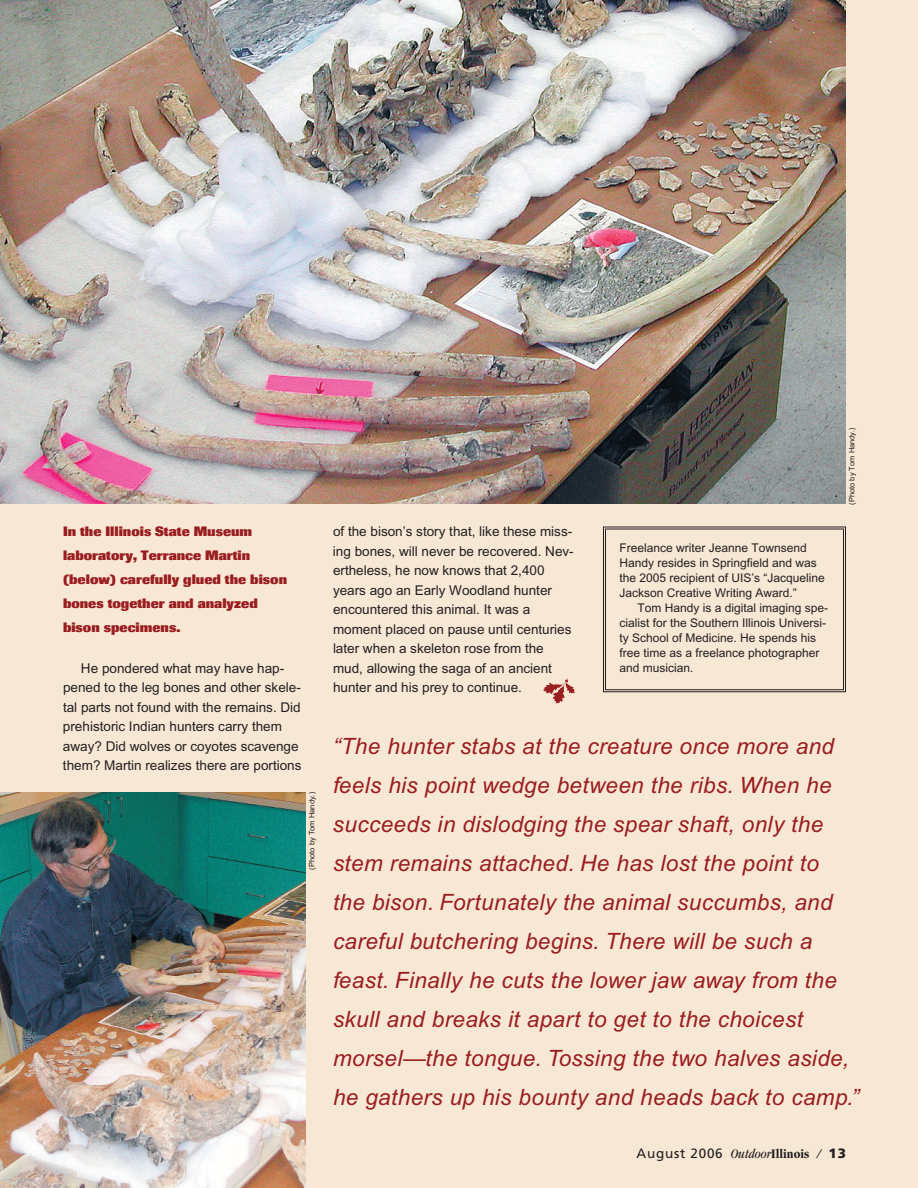
<style>
.page{position:relative;width:918px;height:1188px;background:#f7e7d5}
.page>*{position:absolute;margin:0;border:0;box-sizing:border-box;transform-origin:0 0}
.t1{font:italic 22.5px/39px "Arial";letter-spacing:.015em;color:#9a1d20}
.t2{font:13.5px/19.5px "Arial";color:#231f20}
.t3{font:800 13.5px/24px "Imago";color:#9a1d20}
.t4{font:13.5px "Frutiger";letter-spacing:.055em;color:#231f20}
.t5{font:12px/15px "Arial";color:#231f20}
.t6{font:7.5px "Arial";color:#231f20}
.s1{font-family:"Garamond";font-style:italic;font-stretch:condensed}
.s2{font-family:"Garamond";font-weight:700;font-stretch:condensed}
.s3{font-weight:900}
</style>
<div class="page">
<img style="left:543px;top:678px;width:31px;height:25px">
<div style="left:603px;top:526px;width:243px;height:166px;border:1px solid #231f20"></div>
<div style="left:605px;top:528px;width:239px;height:162px;border:1px solid #231f20"></div>
<img style="left:0;top:792px;width:306px;height:396px">
<img style="left:0;top:0;width:846px;height:504px">
<p class="t3" style="left:63px;top:521px;width:226px">In the Illinois State Museum laboratory, Terrance Martin (below) carefully glued the bison bones together and analyzed bison specimens.</p>
<p class="t2" style="left:63px;top:659px;width:240px;text-indent:18px">He pondered what may have hap&shy;pened to the leg bones and other skele&shy;tal parts not found with the remains. Did prehistoric Indian hunters carry them away? Did wolves or coyotes scavenge them? Martin realizes there are portions</p>
<p class="t6" style="left:309px;top:870px;width:79px;rotate:-90deg">(Photo by Tom Handy.)</p>
<p class="t2" style="left:333px;top:523px;width:242px">of the bison’s story that, like these miss&shy;ing bones, will never be recovered. Nev&shy;ertheless, he now knows that 2,400 years ago an Early Woodland hunter encountered this animal. It was a moment placed on pause until centuries later when a skeleton rose from the mud, allowing the saga of an ancient hunter and his prey to continue.</p>
<p class="t5" style="left:620px;top:541px;width:207px">Freelance writer Jeanne Townsend Handy resides in Springfield and was the 2005 recipient of UIS’s “Jacqueline Jackson Creative Writing Award.”</p>
<p class="t5" style="left:620px;top:601px;width:210px;text-indent:18px">Tom Handy is a digital imaging spe&shy;cialist for the Southern Illinois Universi&shy;ty School of Medicine. He spends his free time as a freelance photographer and musician.</p>
<p class="t6" style="left:849px;top:505px;width:79px;rotate:-90deg">(Photo by Tom Handy.)</p>
<p class="t1" style="left:333px;top:729px;width:527px">“The hunter stabs at the creature once more and feels his point wedge between the ribs. When he succeeds in dislodging the spear shaft, only the stem remains attached. He has lost the point to<br>the bison. Fortunately the animal succumbs, and careful butchering begins. There will be such a feast. Finally he cuts the lower jaw away from the skull and breaks it apart to get to the choicest morsel—the tongue. Tossing the two halves aside, he gathers up his bounty and heads back to camp.”</p>
<p class="t4" style="left:637px;top:1148px;width:211px">August 2006 <span class="s1">Outdoor</span><span class="s2">Illinois</span> <span class="s1">/</span> <span class="s3">13</span></p>
</div>
